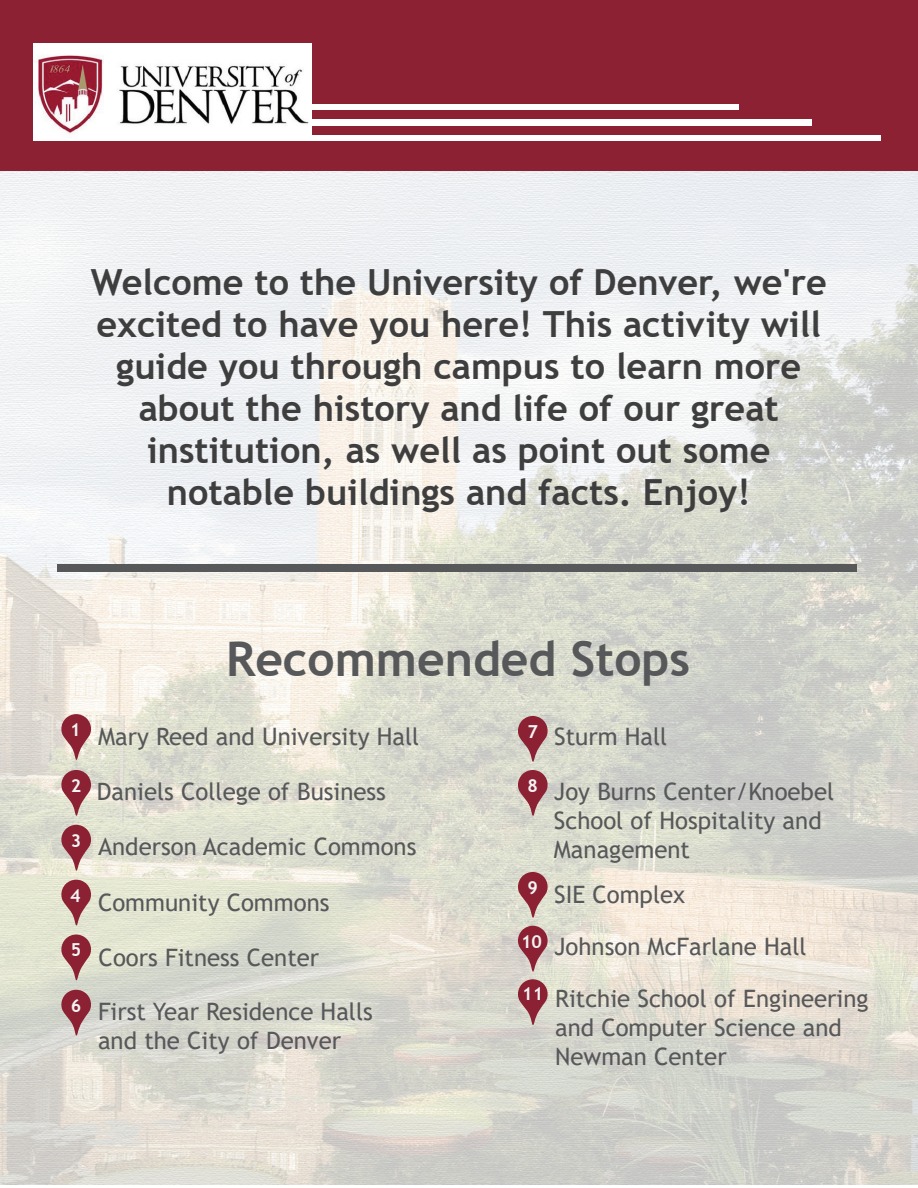
<style>
.page{position:relative;width:918px;height:1188px;background:#fff}
.page>*{position:absolute;margin:0;border:0;box-sizing:border-box;transform-origin:0 0}
.t1{font:700 48px "Trebuchet MS";color:#57585a}
.t2{font:700 36px/42px "Trebuchet MS";color:#3e3e3f;text-align:center}
.t3{font:24px/28.8px "Trebuchet MS";color:#57585a}
.t4{font:700 17.85px "Trebuchet MS";color:#f2f3f4}
</style>
<div class="page">
<img style="left:0;top:171px;width:918px;height:1014px">
<div style="left:58px;top:564px;width:799px;height:8px;background:#57585a"></div>
<svg style="left:61px;top:714px;width:30px;height:46px"></svg>
<svg style="left:61px;top:770px;width:30px;height:46px"></svg>
<svg style="left:61px;top:825px;width:30px;height:46px"></svg>
<svg style="left:61px;top:880px;width:30px;height:45px"></svg>
<svg style="left:61px;top:935px;width:30px;height:45px"></svg>
<svg style="left:61px;top:990px;width:30px;height:46px"></svg>
<svg style="left:518px;top:716px;width:30px;height:46px"></svg>
<svg style="left:518px;top:770px;width:30px;height:46px"></svg>
<svg style="left:518px;top:872px;width:30px;height:46px"></svg>
<svg style="left:518px;top:926px;width:30px;height:46px"></svg>
<svg style="left:518px;top:979px;width:30px;height:46px"></svg>
<div style="left:0;top:0;width:918px;height:171px;background:#8b2132"></div>
<div style="left:67px;top:105px;width:672px;height:5px;background:#fff"></div>
<div style="left:66px;top:135px;width:815px;height:6px;background:#fff"></div>
<div style="left:67px;top:120px;width:744px;height:6px;background:#fff"></div>
<img style="left:34px;top:43px;width:277px;height:98px">
<p class="t2" style="left:91px;top:261px;width:738px">Welcome to the University of Denver, we're excited to have you here! This activity will guide you through campus to learn more about the history and life of our great institution, as well as point out some notable buildings and facts. Enjoy!</p>
<p class="t4" style="left:70px;top:719px;width:12px">1</p>
<p class="t4" style="left:71px;top:774px;width:12px">2</p>
<p class="t4" style="left:71px;top:829px;width:12px">3</p>
<p class="t4" style="left:70px;top:884px;width:12px">4</p>
<p class="t4" style="left:71px;top:939px;width:12px">5</p>
<p class="t4" style="left:71px;top:994px;width:12px">6</p>
<h1 class="t1" style="left:226px;top:629px;width:466px">Recommended Stops</h1>
<p class="t3" style="left:98px;top:722px;width:323px">Mary Reed and University Hall</p>
<p class="t3" style="left:97px;top:777px;width:291px">Daniels College of Business</p>
<p class="t3" style="left:98px;top:832px;width:320px">Anderson Academic Commons</p>
<p class="t3" style="left:98px;top:888px;width:233px">Community Commons</p>
<p class="t3" style="left:99px;top:943px;width:222px">Coors Fitness Center</p>
<p class="t3" style="left:98px;top:997px;width:276px">First Year Residence Halls and the City of Denver</p>
<p class="t4" style="left:528px;top:720px;width:12px">7</p>
<p class="t4" style="left:528px;top:774px;width:12px">8</p>
<p class="t4" style="left:528px;top:876px;width:12px">9</p>
<p class="t4" style="left:521px;top:930px;width:22px">10</p>
<p class="t4" style="left:522px;top:983px;width:22px">11</p>
<p class="t3" style="left:554px;top:722px;width:115px">Sturm Hall</p>
<p class="t3" style="left:554px;top:777px;width:282px">Joy Burns Center/Knoebel<br>School of Hospitality and<br>Management</p>
<p class="t3" style="left:554px;top:868px;width:316px;line-height:52.1px">SIE Complex<br>Johnson McFarlane Hall<br>Ritchie School of Engineering</p>
<p class="t3" style="left:555px;top:1013px;width:288px">and Computer Science and<br>Newman Center</p>
</div>
